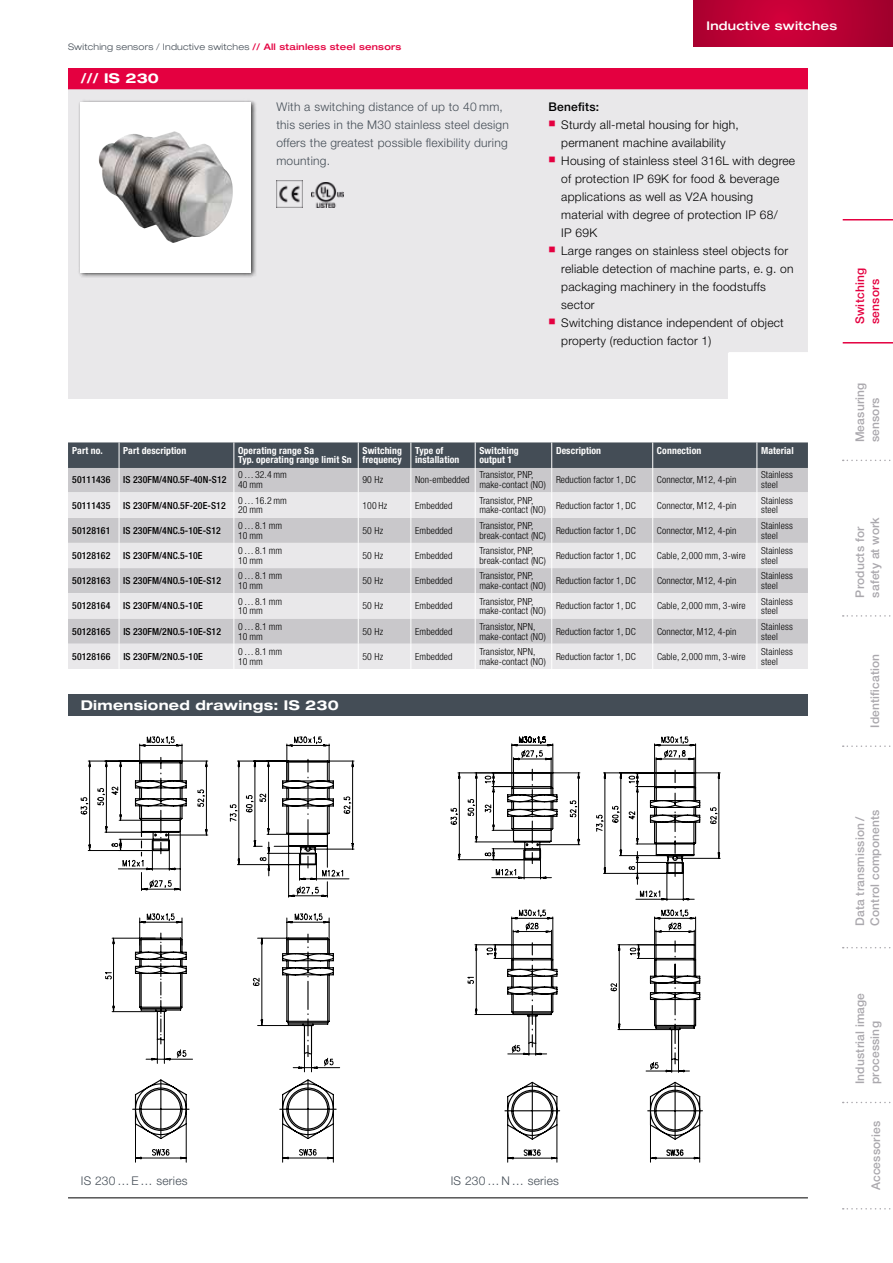
<style>
.page{position:relative;width:893px;height:1263px;background:#fff}
.page>*{position:absolute;margin:0;border:0;box-sizing:border-box;transform-origin:0 0}
.t1{font:700 expanded 13.5px "Helvetica Neue LT Pro";letter-spacing:.02em;color:#fff}
.t2{font:300 12px/18px "Helvetica Neue LT Pro";letter-spacing:.02em;color:#000}
.t3{font:300 12px/18px "Helvetica Neue LT Pro";letter-spacing:.02em;color:#444d56}
.t4{font:500 12px/15px "Helvetica Neue LT Pro";letter-spacing:.015em;color:#aaa8ad}
.t5{font:500 expanded 12px "Helvetica Neue LT Pro";letter-spacing:.025em;color:#fff}
.t6{font:500 12px/15px "Helvetica Neue LT Pro";letter-spacing:.025em;color:#e40040}
.t7{font:500 12px "Helvetica Neue LT Pro";letter-spacing:.02em;color:#000}
.t8{font:300 condensed 9.75px/9.8px "Helvetica Neue LT Pro";letter-spacing:.01em;color:#000}
.t9{font:500 condensed 9.75px "Helvetica Neue LT Pro";letter-spacing:.01em;color:#000}
.t10{font:700 condensed 9.75px/9.8px "Helvetica Neue LT Pro";letter-spacing:.01em;color:#fff}
.t11{font:300 expanded 9px "Helvetica Neue LT Pro";letter-spacing:.025em;color:#444d56}
.s1{font-weight:500;color:#e40040}
</style>
<div class="page">
<svg style="left:693px;top:0;width:200px;height:47px;background:#ba0033"></svg>
<svg style="left:843px;top:460px;width:48px;height:1px"></svg>
<svg style="left:843px;top:615px;width:48px;height:2px"></svg>
<svg style="left:843px;top:745px;width:48px;height:2px"></svg>
<svg style="left:843px;top:947px;width:48px;height:1px"></svg>
<svg style="left:843px;top:1102px;width:48px;height:1px"></svg>
<hr style="left:843px;top:342px;width:50px;height:1px;background:#e40040">
<svg style="left:843px;top:1208px;width:48px;height:1px"></svg>
<hr style="left:843px;top:219px;width:50px;height:1px;background:#e40040">
<div style="left:68px;top:68px;width:740px;height:21px;background:#e40040"></div>
<div style="left:68px;top:89px;width:740px;height:310px;background:#e9e8ea"></div>
<div style="left:77px;top:99px;width:180px;height:179px;background:#000;opacity:.75"></div>
<div style="left:81px;top:102px;width:170px;height:170px;background:#fff"></div>
<img style="left:99px;top:131px;width:134px;height:112px">
<img style="left:276px;top:181px;width:27px;height:27px">
<img style="left:311px;top:182px;width:32px;height:26px">
<svg style="left:68px;top:442px;width:740px;height:227px;background:#c9c9cc"></svg>
<div style="left:68px;top:694px;width:740px;height:22px;background:#444d56"></div>
<hr style="left:68px;top:1197px;width:370px;height:1px;background:#000">
<hr style="left:438px;top:1197px;width:370px;height:1px;background:#000">
<svg style="left:80px;top:737px;width:274px;height:426px"></svg>
<svg style="left:451px;top:743px;width:270px;height:419px"></svg>
<svg style="left:519px;top:737px;width:177px;height:293px"></svg>
<svg style="left:729px;top:352px;width:79px;height:47px"></svg>
<svg style="left:549px;top:121px;width:17px;height:7px"></svg>
<svg style="left:549px;top:157px;width:17px;height:7px"></svg>
<svg style="left:549px;top:247px;width:17px;height:7px"></svg>
<svg style="left:549px;top:319px;width:17px;height:7px"></svg>
<p class="t11" style="left:68px;top:41px;width:335px">Switching sensors / Inductive switches <span class="s1">// All stainless steel sensors</span></p>
<h1 class="t1" style="left:81px;top:70px;width:80px">//// IS 230</h1>
<p class="t5" style="left:706px;top:18px;width:132px">Inductive switches</p>
<p class="t3" style="left:276px;top:97px;width:234px">With a switching distance of up to 40 mm, this series in the M30 stainless steel design offers the greatest possible flexibility during mounting.</p>
<p class="t7" style="left:549px;top:99px;width:52px">Benefits:</p>
<p class="t2" style="left:561px;top:115px;width:235px">Sturdy all-metal housing for high, permanent machine availability<br>Housing of stainless steel 316L with degree of protection IP 69K for food &amp; beverage applications as well as V2A housing material with degree of protection IP 68/<br>IP 69K<br>Large ranges on stainless steel objects for reliable detection of machine parts, e. g. on packaging machinery in the foodstuffs sector<br>Switching distance independent of object property (reduction factor 1)</p>
<p class="t10" style="left:72px;top:445px;width:32px">Part no.</p>
<p class="t10" style="left:123px;top:445px;width:64px">Part description</p>
<p class="t10" style="left:238px;top:445px;width:115px">Operating range Sa<br>Typ. operating range limit Sn</p>
<p class="t10" style="left:362px;top:445px;width:41px">Switching frequency</p>
<p class="t10" style="left:415px;top:445px;width:46px">Type of installation</p>
<p class="t10" style="left:479px;top:445px;width:41px">Switching output 1</p>
<p class="t10" style="left:556px;top:445px;width:47px">Description</p>
<p class="t10" style="left:657px;top:445px;width:46px">Connection</p>
<p class="t10" style="left:761px;top:445px;width:34px">Material</p>
<p class="t9" style="left:72px;top:474px;width:40px">50111436</p>
<p class="t9" style="left:123px;top:474px;width:105px">IS 230FM/4NO.5F-40N-S12</p>
<p class="t8" style="left:238px;top:470px;width:50px">0…32.4 mm<br>40 mm</p>
<p class="t8" style="left:362px;top:475px;width:22px">90 Hz</p>
<p class="t8" style="left:415px;top:475px;width:56px">Non-embedded</p>
<p class="t8" style="left:479px;top:470px;width:68px">Transistor, PNP, make-contact (NO)</p>
<p class="t8" style="left:556px;top:475px;width:81px">Reduction factor 1, DC</p>
<p class="t8" style="left:657px;top:475px;width:81px">Connector, M12, 4-pin</p>
<p class="t8" style="left:761px;top:470px;width:33px">Stainless steel</p>
<p class="t9" style="left:72px;top:499px;width:40px">50111435</p>
<p class="t9" style="left:123px;top:499px;width:104px">IS 230FM/4NO.5F-20E-S12</p>
<p class="t8" style="left:238px;top:495px;width:50px">0…16.2 mm<br>20 mm</p>
<p class="t8" style="left:362px;top:500px;width:26px">100 Hz</p>
<p class="t8" style="left:415px;top:500px;width:39px">Embedded</p>
<p class="t8" style="left:479px;top:495px;width:68px">Transistor, PNP, make-contact (NO)</p>
<p class="t8" style="left:556px;top:500px;width:81px">Reduction factor 1, DC</p>
<p class="t8" style="left:657px;top:500px;width:81px">Connector, M12, 4-pin</p>
<p class="t8" style="left:761px;top:495px;width:33px">Stainless steel</p>
<p class="t9" style="left:72px;top:524px;width:40px">50128161</p>
<p class="t9" style="left:123px;top:524px;width:99px">IS 230FM/4NC.5-10E-S12</p>
<p class="t8" style="left:238px;top:520px;width:46px">0…8.1 mm<br>10 mm</p>
<p class="t8" style="left:362px;top:525px;width:22px">50 Hz</p>
<p class="t8" style="left:415px;top:525px;width:39px">Embedded</p>
<p class="t8" style="left:479px;top:520px;width:68px">Transistor, PNP, break-contact (NC)</p>
<p class="t8" style="left:556px;top:525px;width:81px">Reduction factor 1, DC</p>
<p class="t8" style="left:657px;top:525px;width:81px">Connector, M12, 4-pin</p>
<p class="t8" style="left:761px;top:520px;width:33px">Stainless steel</p>
<p class="t9" style="left:72px;top:550px;width:40px">50128162</p>
<p class="t9" style="left:123px;top:550px;width:81px">IS 230FM/4NC.5-10E</p>
<p class="t8" style="left:238px;top:546px;width:46px">0…8.1 mm<br>10 mm</p>
<p class="t8" style="left:362px;top:551px;width:22px">50 Hz</p>
<p class="t8" style="left:415px;top:551px;width:39px">Embedded</p>
<p class="t8" style="left:479px;top:546px;width:68px">Transistor, PNP, break-contact (NC)</p>
<p class="t8" style="left:556px;top:551px;width:81px">Reduction factor 1, DC</p>
<p class="t8" style="left:657px;top:551px;width:90px">Cable, 2,000 mm, 3-wire</p>
<p class="t8" style="left:761px;top:546px;width:33px">Stainless steel</p>
<p class="t9" style="left:72px;top:575px;width:40px">50128163</p>
<p class="t9" style="left:123px;top:575px;width:99px">IS 230FM/4NO.5-10E-S12</p>
<p class="t8" style="left:238px;top:571px;width:46px">0…8.1 mm<br>10 mm</p>
<p class="t8" style="left:362px;top:576px;width:22px">50 Hz</p>
<p class="t8" style="left:415px;top:576px;width:39px">Embedded</p>
<p class="t8" style="left:479px;top:571px;width:68px">Transistor, PNP, make-contact (NO)</p>
<p class="t8" style="left:556px;top:576px;width:81px">Reduction factor 1, DC</p>
<p class="t8" style="left:657px;top:576px;width:81px">Connector, M12, 4-pin</p>
<p class="t8" style="left:761px;top:571px;width:33px">Stainless steel</p>
<p class="t9" style="left:72px;top:600px;width:40px">50128164</p>
<p class="t9" style="left:123px;top:600px;width:81px">IS 230FM/4NO.5-10E</p>
<p class="t8" style="left:238px;top:596px;width:46px">0…8.1 mm<br>10 mm</p>
<p class="t8" style="left:362px;top:601px;width:22px">50 Hz</p>
<p class="t8" style="left:415px;top:601px;width:39px">Embedded</p>
<p class="t8" style="left:479px;top:596px;width:68px">Transistor, PNP, make-contact (NO)</p>
<p class="t8" style="left:556px;top:601px;width:81px">Reduction factor 1, DC</p>
<p class="t8" style="left:657px;top:601px;width:90px">Cable, 2,000 mm, 3-wire</p>
<p class="t8" style="left:761px;top:596px;width:33px">Stainless steel</p>
<p class="t9" style="left:72px;top:625px;width:40px">50128165</p>
<p class="t9" style="left:123px;top:625px;width:99px">IS 230FM/2NO.5-10E-S12</p>
<p class="t8" style="left:238px;top:621px;width:46px">0…8.1 mm<br>10 mm</p>
<p class="t8" style="left:363px;top:626px;width:22px">50 Hz</p>
<p class="t8" style="left:415px;top:626px;width:39px">Embedded</p>
<p class="t8" style="left:479px;top:621px;width:68px">Transistor, NPN, make-contact (NO)</p>
<p class="t8" style="left:556px;top:626px;width:81px">Reduction factor 1, DC</p>
<p class="t8" style="left:657px;top:626px;width:81px">Connector, M12, 4-pin</p>
<p class="t8" style="left:761px;top:621px;width:33px">Stainless steel</p>
<p class="t9" style="left:72px;top:650px;width:40px">50128166</p>
<p class="t9" style="left:123px;top:650px;width:81px">IS 230FM/2NO.5-10E</p>
<p class="t8" style="left:238px;top:647px;width:46px">0…8.1 mm<br>10 mm</p>
<p class="t8" style="left:363px;top:651px;width:22px">50 Hz</p>
<p class="t8" style="left:415px;top:651px;width:39px">Embedded</p>
<p class="t8" style="left:479px;top:647px;width:68px">Transistor, NPN, make-contact (NO)</p>
<p class="t8" style="left:556px;top:651px;width:81px">Reduction factor 1, DC</p>
<p class="t8" style="left:657px;top:651px;width:90px">Cable, 2,000 mm, 3-wire</p>
<p class="t8" style="left:761px;top:647px;width:33px">Stainless steel</p>
<h1 class="t1" style="left:81px;top:696px;width:260px">Dimensioned drawings: IS 230</h1>
<p class="t6" style="left:852px;top:324px;width:58px;rotate:-90deg">Switching sensors</p>
<p class="t4" style="left:852px;top:442px;width:61px;rotate:-90deg">Measuring sensors</p>
<p class="t4" style="left:852px;top:598px;width:82px;rotate:-90deg">Products for safety at work</p>
<p class="t4" style="left:867px;top:728px;width:76px;rotate:-90deg">Identification</p>
<p class="t3" style="left:81px;top:1171px;width:108px">IS 230…E… series</p>
<p class="t3" style="left:451px;top:1171px;width:110px">IS 230…N… series</p>
<p class="t4" style="left:852px;top:926px;width:118px;rotate:-90deg">Data transmission /<br>Control components</p>
<p class="t4" style="left:852px;top:1084px;width:93px;rotate:-90deg">Industrial image processing</p>
<p class="t4" style="left:868px;top:1190px;width:71px;rotate:-90deg">Accessories</p>
</div>
